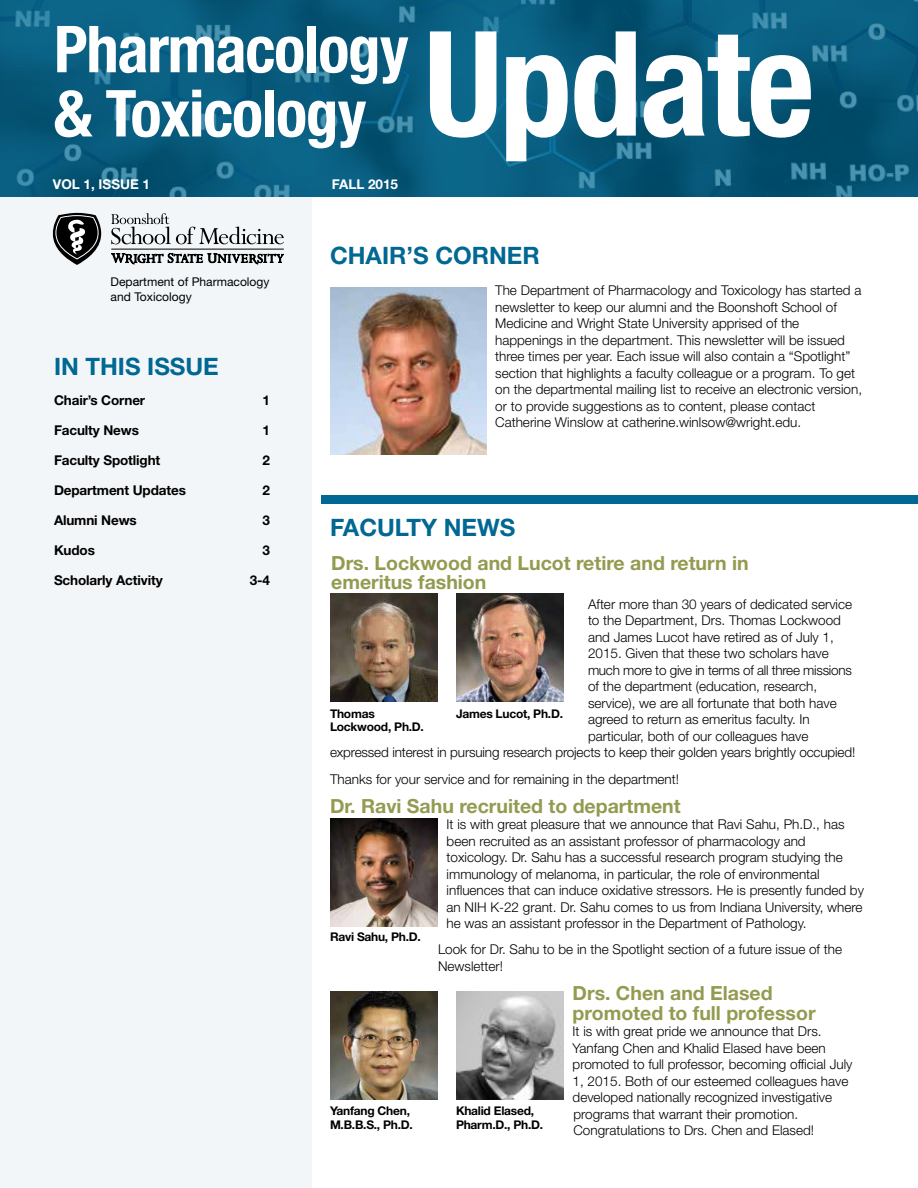
<style>
.page{position:relative;width:918px;height:1188px;background:#fff}
.page>*{position:absolute;margin:0;border:0;box-sizing:border-box;transform-origin:0 0}
.t1{font:700 condensed 145.95px "Helvetica Neue LT Std";letter-spacing:-.02em;color:#fff}
.t2{font:700 condensed 64.8px/64.2px "Helvetica Neue LT Std";letter-spacing:-.02em;color:#fff}
.t3{font:700 24px "Helvetica Neue LT Std";color:#006892}
.t4{font:700 19.5px/19.5px "Helvetica Neue LT Std";color:#949b50}
.t5{font:300 13.5px/16.5px "Helvetica Neue LT Std";color:#000}
.t6{font:700 13.5px "Helvetica Neue LT Std";letter-spacing:-.01em;color:#000}
.t7{font:700 13.5px "Helvetica Neue LT Std";color:#fff}
.t8{font:12.15px/14.9px "Helvetica Neue LT Std";color:#000}
.t9{font:700 12px/13.5px "Helvetica Neue LT Std";letter-spacing:-.02em;color:#000}
</style>
<div class="page">
<div style="left:321px;top:495px;width:597px;height:9px;background:#006892"></div>
<div style="left:0;top:189px;width:312px;height:999px;background:#f3f6f8"></div>
<img style="left:0;top:0;width:918px;height:197px">
<svg style="left:53px;top:213px;width:231px;height:52px"></svg>
<img style="left:330px;top:288px;width:157px;height:167px">
<img style="left:330px;top:594px;width:108px;height:108px">
<img style="left:330px;top:991px;width:108px;height:108px">
<img style="left:330px;top:819px;width:108px;height:108px">
<img style="left:456px;top:594px;width:108px;height:108px">
<img style="left:456px;top:991px;width:108px;height:108px">
<h2 class="t2" style="left:54px;top:16px;width:356px">Pharmacology &amp; Toxicology</h2>
<h1 class="t1" style="left:424px;top:-5px;width:392px">Update</h1>
<p class="t7" style="left:53px;top:176px;width:99px">Vol 1, issue 1</p>
<p class="t7" style="left:332px;top:176px;width:17px">FALL</p>
<p class="t7" style="left:368px;top:176px;width:32px">2015</p>
<p class="t8" style="left:111px;top:274px;width:160px">Department of Pharmacology and Toxicology</p>
<h3 class="t3" style="left:54px;top:351px;width:166px">In This Issue</h3>
<p class="t6" style="left:54px;top:391px;width:93px">Chair’s Corner</p>
<p class="t6" style="left:262px;top:391px;width:9px">1</p>
<p class="t6" style="left:54px;top:421px;width:87px">Faculty News</p>
<p class="t6" style="left:262px;top:421px;width:9px">1</p>
<p class="t6" style="left:54px;top:451px;width:108px">Faculty Spotlight</p>
<p class="t6" style="left:262px;top:451px;width:9px">2</p>
<p class="t6" style="left:54px;top:481px;width:133px">Department Updates</p>
<p class="t6" style="left:262px;top:481px;width:9px">2</p>
<p class="t6" style="left:54px;top:511px;width:84px">Alumni News</p>
<p class="t6" style="left:262px;top:511px;width:9px">3</p>
<p class="t6" style="left:54px;top:541px;width:42px">Kudos</p>
<p class="t6" style="left:262px;top:541px;width:9px">3</p>
<p class="t6" style="left:54px;top:571px;width:110px">Scholarly Activity</p>
<p class="t6" style="left:250px;top:571px;width:22px">3-4</p>
<h3 class="t3" style="left:330px;top:241px;width:203px">Chair’s Corner</h3>
<p class="t5" style="left:495px;top:282px;width:368px">The Department of Pharmacology and Toxicology has started a newsletter to keep our alumni and the Boonshoft School of Medicine and Wright State University apprised of the happenings in the department. This newsletter will be issued three times per year. Each issue will also contain a “Spotlight” section that highlights a faculty colleague or a program. To get on the departmental mailing list to receive an electronic version, or to provide suggestions as to content, please contact Catherine Winslow at catherine.winlsow@wright.edu.</p>
<h3 class="t3" style="left:330px;top:512px;width:30px">FACULT</h3>
<h3 class="t3" style="left:421px;top:512px;width:96px">Y News</h3>
<h3 class="t4" style="left:331px;top:553px;width:419px">Drs. Lockwood and Lucot retire and return in emeritus fashion</h3>
<p class="t9" style="left:330px;top:706px;width:95px">Thomas<br>Lockwood, Ph.D.</p>
<p class="t9" style="left:456px;top:706px;width:109px">James Lucot, Ph.D.</p>
<p class="t5" style="left:588px;top:595px;width:266px">After more than 30 years of dedicated service to the Department, Drs. Thomas Lockwood and James Lucot have retired as of July 1, 2015. Given that these two scholars have much more to give in terms of all three missions of the department (education, research, service), we are all fortunate that both have agreed to return as emeritus faculty. In particular, both of our colleagues have</p>
<p class="t5" style="left:330px;top:739px;width:527px;line-height:26.2px">expressed interest in pursuing research projects to keep their golden years brightly occupied!<br>Thanks for your service and for remaining in the department!</p>
<h3 class="t4" style="left:330px;top:796px;width:352px">Dr. Ravi Sahu recruited to department</h3>
<p class="t5" style="left:447px;top:816px;width:419px">It is with great pleasure that we announce that Ravi Sahu, Ph.D., has been recruited as an assistant professor of pharmacology and toxicology. Dr. Sahu has a successful research program studying the immunology of melanoma, in particular, the role of environmental influences that can induce oxidative stressors. He is presently funded by an NIH K-22 grant. Dr. Sahu comes to us from Indiana University, where he was an assistant professor in the Department of Pathology.</p>
<p class="t5" style="left:438px;top:941px;width:406px">Look for Dr. Sahu to be in the Spotlight section of a future issue of the<br>Newsletter!</p>
<h3 class="t4" style="left:573px;top:983px;width:244px">Drs. Chen and Elased promoted to full professor</h3>
<p class="t5" style="left:573px;top:1023px;width:281px">It is with great pride we announce that Drs.<br>Yanfang Chen and Khalid Elased have been promoted to full professor, becoming official July 1, 2015. Both of our esteemed colleagues have developed nationally recognized investigative programs that warrant their promotion.<br>Congratulations to Drs. Chen and Elased!</p>
<p class="t9" style="left:330px;top:930px;width:92px">Ravi Sahu, Ph.D.</p>
<p class="t9" style="left:330px;top:1104px;width:84px">Yanfang Chen,<br>M.B.B.S., Ph.D.</p>
<p class="t9" style="left:456px;top:1104px;width:89px">Khalid Elased,<br>Pharm.D., Ph.D.</p>
</div>
